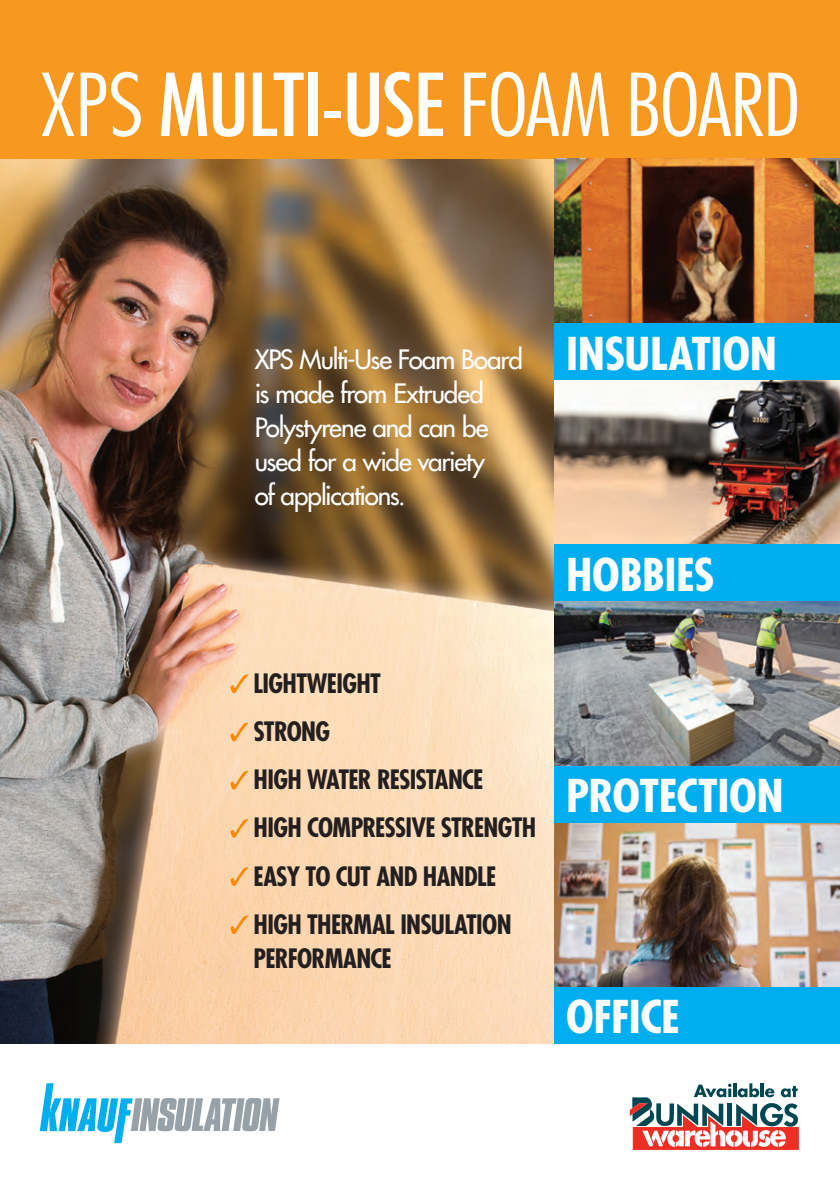
<style>
.page{position:relative;width:840px;height:1191px;background:#fff}
.page>*{position:absolute;margin:0;border:0;box-sizing:border-box;transform-origin:0 0}
.t1{font:300 condensed 84px "Futura Std";letter-spacing:-.02em;color:#fff;scale:1.08 1}
.t2{font:700 condensed 44px "Futura Std";letter-spacing:-.01em;color:#fff;scale:1.08 1}
.t3{font:700 condensed 26px/48.2px "Futura Std";letter-spacing:-.025em;color:#231f20}
.t4{font:500 26px/34px "Futura Std";letter-spacing:-.04em;color:#fff}
.s1{font-weight:400}
</style>
<div class="page">
<img style="left:0;top:159px;width:554px;height:884px">
<div style="left:0;top:0;width:839px;height:159px;background:#f7981f"></div>
<svg style="left:40px;top:1083px;width:239px;height:60px"></svg>
<img style="left:554px;top:159px;width:285px;height:164px">
<img style="left:554px;top:380px;width:285px;height:164px">
<img style="left:554px;top:601px;width:285px;height:164px">
<img style="left:554px;top:822px;width:285px;height:164px">
<div style="left:554px;top:323px;width:285px;height:57px;background:#00aeef"></div>
<div style="left:554px;top:544px;width:285px;height:57px;background:#00aeef"></div>
<div style="left:554px;top:765px;width:285px;height:57px;background:#00aeef"></div>
<div style="left:554px;top:986px;width:285px;height:57px;background:#00aeef"></div>
<svg style="left:230px;top:674px;width:18px;height:19px"></svg>
<svg style="left:230px;top:722px;width:18px;height:19px"></svg>
<svg style="left:230px;top:771px;width:18px;height:18px"></svg>
<svg style="left:230px;top:819px;width:18px;height:18px"></svg>
<svg style="left:230px;top:867px;width:18px;height:19px"></svg>
<svg style="left:230px;top:915px;width:18px;height:19px"></svg>
<svg style="left:629px;top:1083px;width:169px;height:67px"></svg>
<h1 class="t1" style="left:40px;top:55px;width:705px">XPS <span class="s1">MULTI-USE</span> FOAM BOARD</h1>
<p class="t4" style="left:254px;top:343px;width:269px">XPS Multi-Use Foam Board is made from Extruded<br>Polystyrene and can be used for a wide variety<br>of applications.</p>
<h2 class="t2" style="left:566px;top:326px;width:197px">INSULATION</h2>
<h2 class="t2" style="left:566px;top:547px;width:139px">HOBBIES</h2>
<p class="t3" style="left:253px;top:659px;width:284px">LIGHTWEIGHT<br>STRONG<br>HIGH WATER RESISTANCE<br>HIGH COMPRESSIVE STRENGTH<br>EASY TO CUT AND HANDLE<br>HIGH THERMAL INSULATION</p>
<p class="t3" style="left:253px;top:934px;width:139px">PERFORMANCE</p>
<h2 class="t2" style="left:566px;top:768px;width:203px">PROTECTION</h2>
<h2 class="t2" style="left:566px;top:989px;width:107px">OFFICE</h2>
</div>
